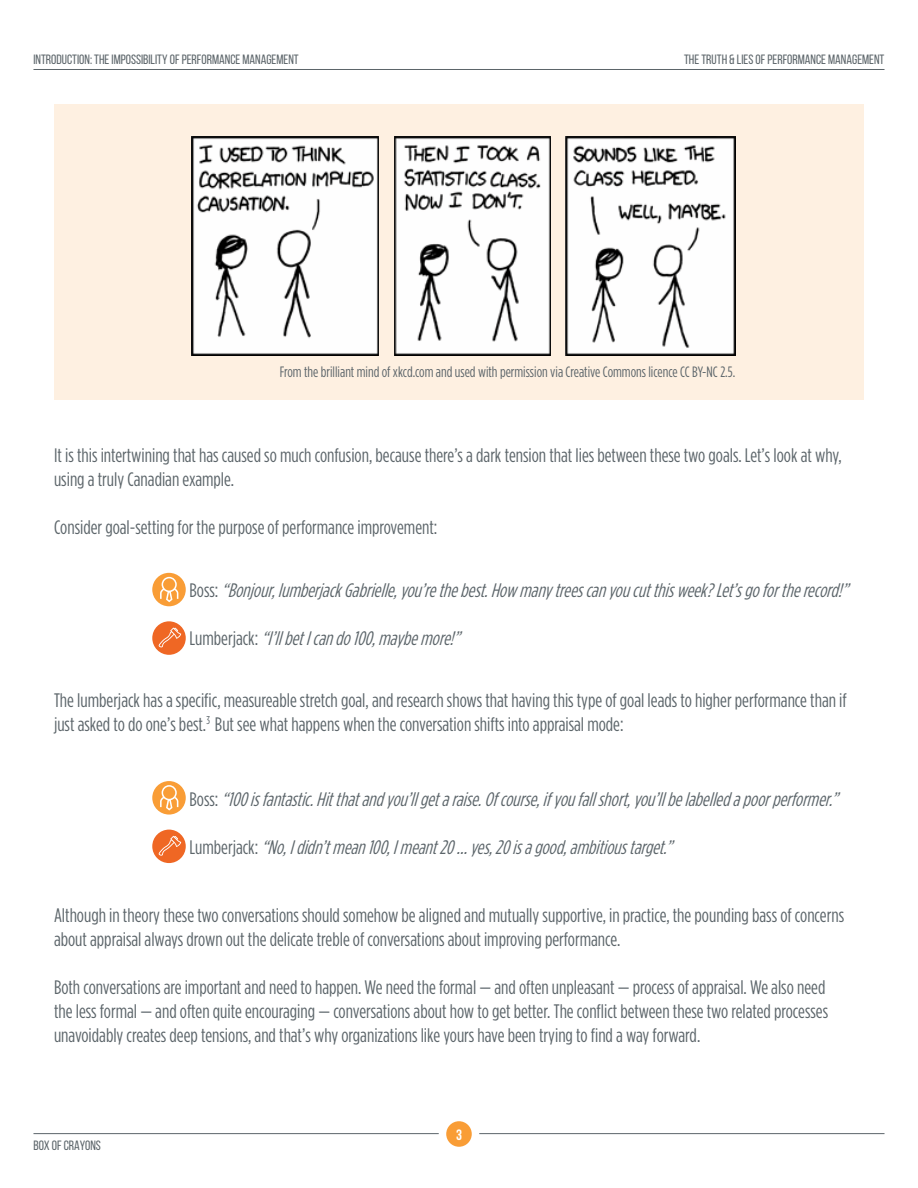
<style>
.page{position:relative;width:918px;height:1188px;background:#fff}
.page>*{position:absolute;margin:0;border:0;box-sizing:border-box;transform-origin:0 0}
.t1{font:19.5px/24px "Gotham Condensed";color:#5c656a}
.t2{font:italic 19.5px "Gotham Condensed";color:#5c656a}
.t3{font:15px "Gotham Condensed";color:#5c656a}
.t4{font:700 15px "Bebas Neue";color:#fff}
.t5{font:13.5px "Bebas Neue";color:#5c656a}
.s1{font-style:normal}
</style>
<div class="page">
<hr style="left:33px;top:69px;width:852px;height:1px;background:#5c656a">
<hr style="left:33px;top:1133px;width:406px;height:1px;background:#5c656a">
<hr style="left:479px;top:1133px;width:406px;height:1px;background:#5c656a">
<div style="left:446px;top:1121px;width:26px;height:26px;background:#f99d36;border-radius:50%"></div>
<div style="left:152px;top:573px;width:34px;height:33px;background:#f99d36;border-radius:50%"></div>
<div style="left:152px;top:781px;width:34px;height:34px;background:#f99d36;border-radius:50%"></div>
<div style="left:152px;top:621px;width:34px;height:34px;background:#ef6724;border-radius:50%"></div>
<div style="left:152px;top:830px;width:34px;height:33px;background:#ef6724;border-radius:50%"></div>
<div style="left:54px;top:104px;width:810px;height:296px;background:#fef0e1"></div>
<img style="left:191px;top:136px;width:544px;height:219px">
<div style="left:380px;top:134px;width:14px;height:223px;background:#fef0e1"></div>
<div style="left:551px;top:134px;width:14px;height:223px;background:#fef0e1"></div>
<svg style="left:160px;top:577px;width:18px;height:25px"></svg>
<svg style="left:160px;top:785px;width:18px;height:26px"></svg>
<svg style="left:159px;top:627px;width:22px;height:21px"></svg>
<svg style="left:159px;top:836px;width:22px;height:20px"></svg>
<p class="t5" style="left:33px;top:52px;width:267px">INTRODUCTION: THE IMPOSSIBILITY OF PERFORMANCE MANAGEMENT</p>
<p class="t5" style="left:684px;top:52px;width:202px">THE TRUTH &amp; LIES OF PERFORMANCE MANAGEMENT</p>
<p class="t3" style="left:280px;top:363px;width:457px">From the brilliant mind of xkcd.com and used with permission via Creative Commons licence CC BY-NC 2.5.</p>
<p class="t1" style="left:54px;top:443px;width:789px">It is this intertwining that has caused so much confusion, because there’s a dark tension that lies between these two goals. Let’s look at why, using a truly Canadian example.</p>
<p class="t1" style="left:54px;top:515px;width:385px">Consider goal-setting for the purpose of performance improvement:</p>
<p class="t2" style="left:190px;top:579px;width:666px"><span class="s1">B o s s :</span> “Bonjour,lumberjackGabrielle,you’rethebest.Howmanytreescanyoucutthisweek?Let’sgofortherecord!”</p>
<p class="t2" style="left:190px;top:627px;width:278px"><span class="s1">L u m b e r j a c k :</span> “I’llbetIcando100,maybemore!”</p>
<p class="t1" style="left:54px;top:688px;width:794px">The lumberjack has a specific, measureable stretch goal, and research shows that having this type of goal leads to higher performance than if just asked to do one’s best.<sup>3</sup> But see what happens when the conversation shifts into appraisal mode:</p>
<p class="t2" style="left:190px;top:788px;width:655px"><span class="s1">B o s s :</span> “100isfantastic.Hitthatandyou’llgetaraise.Ofcourse,ifyoufallshort,you’llbelabelledapoorperformer.”</p>
<p class="t2" style="left:190px;top:836px;width:490px"><span class="s1">L u m b e r j a c k :</span> “No,Ididn’tmean100,Imeant20…yes,20isagood,ambitioustarget.”</p>
<p class="t1" style="left:54px;top:903px;width:792px">Although in theory these two conversations should somehow be aligned and mutually supportive, in practice, the pounding bass of concerns about appraisal always drown out the delicate treble of conversations about improving performance.</p>
<p class="t1" style="left:54px;top:975px;width:776px">Both conversations are important and need to happen. We need the formal — and often unpleasant — process of appraisal. We also need the less formal — and often quite encouraging — conversations about how to get better. The conflict between these two related processes unavoidably creates deep tensions, and that’s why organizations like yours have been trying to find a way forward.</p>
<p class="t5" style="left:33px;top:1138px;width:69px">BOX OF CRAYONS</p>
<p class="t4" style="left:456px;top:1126px;width:7px">3</p>
</div>
